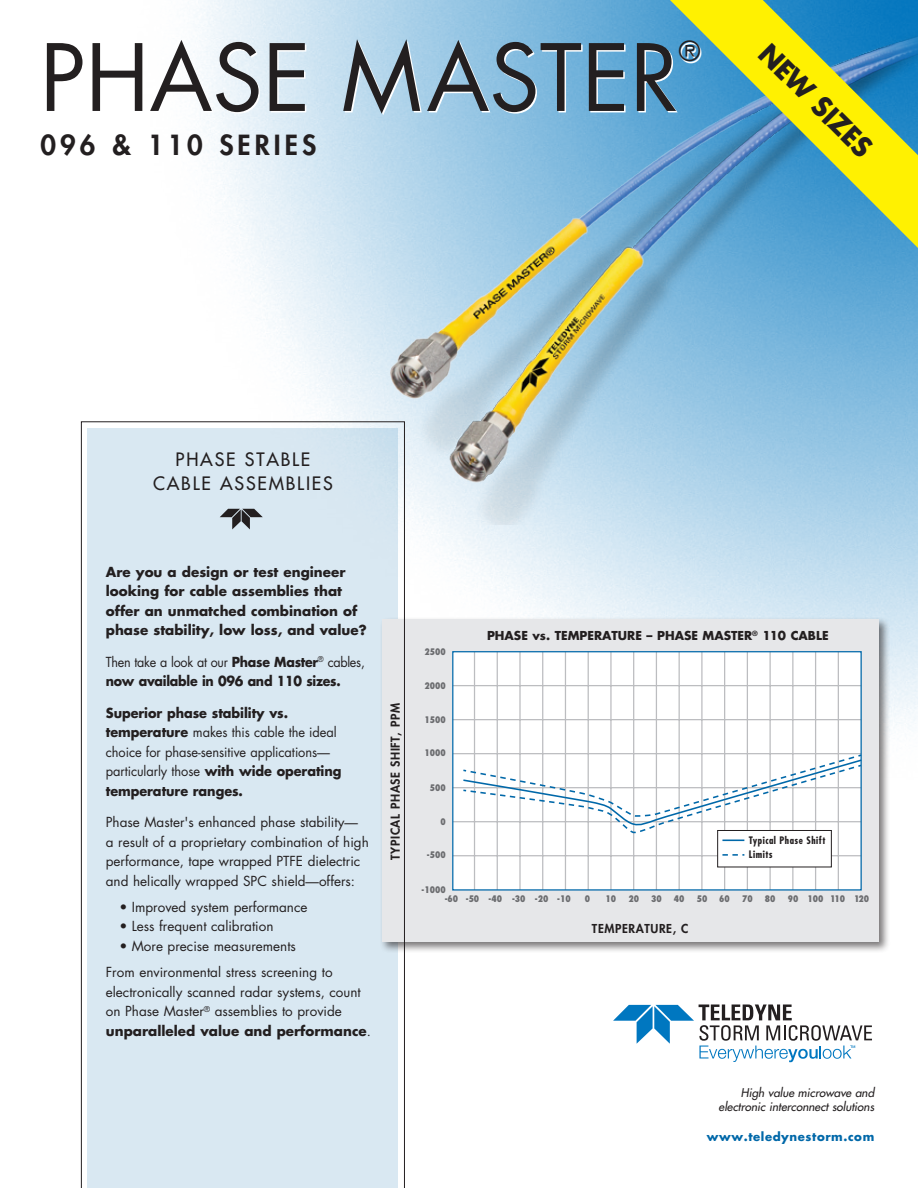
<style>
.page{position:relative;width:918px;height:1188px;background:#fff}
.page>*{position:absolute;margin:0;border:0;box-sizing:border-box;transform-origin:0 0}
.t1{font:90px "Futura";color:#231f20}
.t2{font:800 27px "Futura";letter-spacing:.15em;color:#231f20}
.t3{font:700 27px "Futura";color:#231f20;scale:.96 1}
.t4{font:27px "Futura";color:#231f20}
.t5{font:18px/24px "Futura";letter-spacing:.1em;color:#231f20;text-align:center}
.t6{font:13.5px/19.5px "Futura";color:#231f20}
.t7{font:13.5px/19.5px "Futura";color:#231f20;scale:.95 1}
.t8{font:700 13.5px/19.5px "Futura";color:#231f20}
.t9{font:700 13.5px/19.5px "Futura";letter-spacing:-.02em;color:#231f20;scale:.93 1}
.t10{font:700 12px "Futura";color:#231f20}
.t11{font:800 12px "Futura";letter-spacing:.05em;color:#231f20}
.t12{font:italic 11.7px/13.5px "Futura";color:#231f20;text-align:right}
.t13{font:700 11.7px "Futura";letter-spacing:.05em;color:#0068a9}
.t14{font:700 condensed 10.05px/14.5px "Futura";letter-spacing:.05em;color:#231f20}
.t15{font:800 condensed 8.85px "Futura";color:#6c6d70}
.s1{font-weight:400}
.s2{font-weight:700}
</style>
<div class="page">
<img style="left:80px;top:0;width:838px;height:1188px">
<img style="left:390px;top:31px;width:528px;height:494px">
<div style="left:380px;top:616px;width:510px;height:337px;background:#231f20;opacity:.6"></div>
<div style="left:382px;top:619px;width:497px;height:322px;background:#e6e7e9"></div>
<svg style="left:81px;top:421px;width:324px;height:767px;background:#d8e6f0"></svg>
<div style="left:453px;top:652px;width:408px;height:238px;background:#fff"></div>
<hr style="left:453px;top:855px;width:408px;height:1px;background:#bcbdc0">
<hr style="left:453px;top:821px;width:408px;height:1px;background:#bcbdc0">
<hr style="left:453px;top:787px;width:408px;height:1px;background:#bcbdc0">
<hr style="left:453px;top:753px;width:408px;height:1px;background:#bcbdc0">
<hr style="left:453px;top:719px;width:408px;height:1px;background:#bcbdc0">
<hr style="left:453px;top:685px;width:408px;height:1px;background:#bcbdc0">
<hr style="left:679px;top:652px;width:1px;height:238px;background:#bcbdc0">
<hr style="left:633px;top:652px;width:1px;height:238px;background:#bcbdc0">
<hr style="left:610px;top:652px;width:2px;height:238px;background:#bcbdc0">
<hr style="left:588px;top:652px;width:1px;height:238px;background:#bcbdc0">
<hr style="left:565px;top:652px;width:1px;height:238px;background:#bcbdc0">
<hr style="left:542px;top:652px;width:1px;height:238px;background:#bcbdc0">
<hr style="left:519px;top:652px;width:2px;height:238px;background:#bcbdc0">
<hr style="left:497px;top:652px;width:1px;height:238px;background:#bcbdc0">
<hr style="left:474px;top:652px;width:1px;height:238px;background:#bcbdc0">
<hr style="left:656px;top:652px;width:1px;height:238px;background:#bcbdc0">
<hr style="left:838px;top:652px;width:1px;height:238px;background:#bcbdc0">
<hr style="left:815px;top:652px;width:1px;height:238px;background:#bcbdc0">
<hr style="left:792px;top:652px;width:1px;height:238px;background:#bcbdc0">
<hr style="left:769px;top:652px;width:2px;height:238px;background:#bcbdc0">
<hr style="left:747px;top:652px;width:1px;height:238px;background:#bcbdc0">
<hr style="left:724px;top:652px;width:1px;height:238px;background:#bcbdc0">
<hr style="left:701px;top:652px;width:2px;height:238px;background:#bcbdc0">
<div style="left:452px;top:651px;width:410px;height:240px;border:1px solid #0068a9"></div>
<svg style="left:462px;top:754px;width:400px;height:80px"></svg>
<div style="left:717px;top:830px;width:115px;height:37px;background:#fff;border:1px solid #231f20"></div>
<svg style="left:722px;top:840px;width:22px;height:1px"></svg>
<svg style="left:722px;top:854px;width:22px;height:2px"></svg>
<svg style="left:613px;top:1005px;width:259px;height:57px"></svg>
<svg style="left:670px;top:0;width:248px;height:248px;background:#78ae8b"></svg>
<h1 class="t1" style="left:40px;top:16px;width:640px">PHASE MASTER</h1>
<h2 class="t4" style="left:679px;top:33px;width:23px">®</h2>
<h2 class="t2" style="left:40px;top:127px;width:277px">096 &amp; 110 SERIES</h2>
<h2 class="t3" style="left:777px;top:35px;width:154px;rotate:45deg">NEW SIZES</h2>
<h3 class="t5" style="left:153px;top:447px;width:181px">PHASE STABLE<br>CABLE ASSEMBLIES</h3>
<p class="t8" style="left:106px;top:561px;width:262px">Are you a design or test engineer looking for cable assemblies that offer an unmatched combination of phase stability, low loss, and value?</p>
<p class="t9" style="left:106px;top:651px;width:280px"><span class="s1">Then take a look at our</span> Phase Master<sup>®</sup> <span class="s1">cables, </span>now available in 096 and 110 sizes.</p>
<p class="t7" style="left:106px;top:703px;width:250px"><span class="s2">Superior phase stability vs. temperature</span> makes this cable the ideal choice for phase-sensitive applications— particularly those <span class="s2">with wide operating temperature ranges.</span></p>
<p class="t6" style="left:106px;top:812px;width:265px">Phase Master's enhanced phase stability— a result of a proprietary combination of high performance, tape wrapped PTFE dielectric and helically wrapped SPC shield—offers:</p>
<p class="t6" style="left:119px;top:897px;width:190px">• Improved system performance</p>
<p class="t6" style="left:119px;top:916px;width:156px">• Less frequent calibration</p>
<p class="t6" style="left:106px;top:933px;width:228px;line-height:26.2px;text-indent:14px">• More precise measurements<br>From environmental stress screening to</p>
<p class="t6" style="left:106px;top:982px;width:267px">electronically scanned radar systems, count on Phase Master<sup>®</sup> assemblies to provide <span class="s2">unparalleled value and performance</span>.</p>
<p class="t11" style="left:387px;top:860px;width:158px;rotate:-90deg">TYPICAL PHASE SHIFT, PPM</p>
<p class="t15" style="left:424px;top:646px;width:23px">2500</p>
<p class="t15" style="left:424px;top:680px;width:23px">2000</p>
<p class="t15" style="left:424px;top:714px;width:23px">1500</p>
<p class="t15" style="left:424px;top:747px;width:23px">1000</p>
<p class="t15" style="left:430px;top:782px;width:17px">500</p>
<p class="t15" style="left:440px;top:816px;width:7px">0</p>
<p class="t15" style="left:427px;top:849px;width:20px">-500</p>
<p class="t15" style="left:422px;top:884px;width:26px">-1000</p>
<p class="t10" style="left:487px;top:627px;width:343px">PHASE vs. TEMPERATURE – PHASE MASTER<sup>®</sup> 110 CABLE</p>
<p class="t14" style="left:749px;top:832px;width:78px">Typical Phase Shift<br>Limits</p>
<p class="t15" style="left:445px;top:893px;width:127px">-60 -50 -40 -30 -20 -10</p>
<p class="t15" style="left:585px;top:893px;width:7px">0</p>
<p class="t15" style="left:605px;top:893px;width:12px">10</p>
<p class="t15" style="left:628px;top:893px;width:12px">20</p>
<p class="t15" style="left:651px;top:893px;width:12px">30</p>
<p class="t15" style="left:674px;top:893px;width:12px">40</p>
<p class="t15" style="left:697px;top:893px;width:12px">50</p>
<p class="t15" style="left:719px;top:893px;width:12px">60</p>
<p class="t15" style="left:742px;top:893px;width:12px">70</p>
<p class="t15" style="left:765px;top:893px;width:12px">80</p>
<p class="t15" style="left:788px;top:893px;width:83px">90 100 110 120</p>
<p class="t11" style="left:592px;top:920px;width:98px">TEMPERATURE, C</p>
<p class="t12" style="left:719px;top:1086px;width:157px">High value microwave and electronic interconnect solutions</p>
<p class="t13" style="left:707px;top:1128px;width:169px">www.teledynestorm.com</p>
</div>
